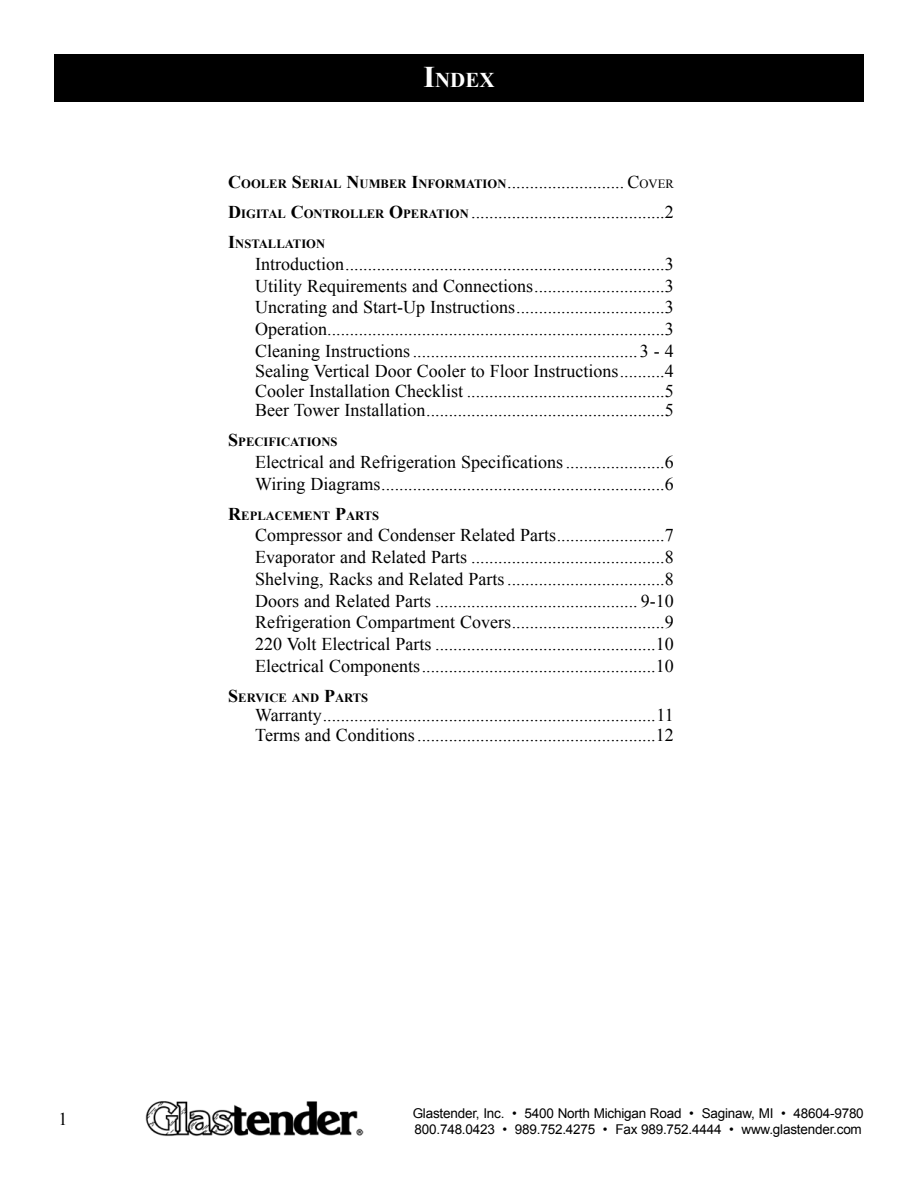
<style>
.page{position:relative;width:918px;height:1188px;background:#fff}
.page>*{position:absolute;margin:0;border:0;box-sizing:border-box;transform-origin:0 0}
.t1{font:700 21px "Times New Roman";color:#fff}
.t2{font:18px/21.8px "Times New Roman";color:#000;text-align:justify}
.t3{font:18px/30px "Times New Roman";color:#000}
.t4{font:13.5px/16.2px "Arial";letter-spacing:-.015em;color:#000}
.t5{font:700 12.6px "Times New Roman";color:#000}
.s1{font-size:30px}
.s2{font-weight:700}
.s3{font-weight:700;font-size:12.6px}
.s4{font-size:12.6px}
.s5{font-size:18px}
</style>
<div class="page">
<img style="left:146px;top:1101px;width:217px;height:35px">
<div style="left:54px;top:54px;width:810px;height:47px;background:#000"></div>
<p class="t1" style="left:423px;top:66px;width:73px"><span class="s1">I</span>NDEX</p>
<p class="t3" style="left:228px;top:167px;width:447px"><span class="s2">C</span><span class="s3">OOLER</span> <span class="s2">S</span><span class="s3">ERIAL</span> <span class="s2">N</span><span class="s3">UMBER</span> <span class="s2">I</span><span class="s3">NFORMATION</span>.......................... C<span class="s4">OVER<br></span><span class="s2">D</span><span class="s3">IGITAL</span> <span class="s2">C</span><span class="s3">ONTROLLER</span> <span class="s2">O</span><span class="s3">PERATION</span> ...........................................2</p>
<p class="t5" style="left:228px;top:235px;width:98px"><span class="s5">I</span>NSTALLATION</p>
<p class="t2" style="left:255px;top:253px;width:420px">Introduction.......................................................................3<br>Utility Requirements and Connections.............................3<br>Uncrating and Start-Up Instructions.................................3<br>Operation...........................................................................3<br>Cleaning Instructions..................................................3 - 4</p>
<p class="t2" style="left:255px;top:360px;width:420px;line-height:20px">Sealing Vertical Door Cooler to Floor Instructions..........4<br>Cooler Installation Checklist ............................................5<br>Beer Tower Installation.....................................................5</p>
<p class="t5" style="left:228px;top:433px;width:102px"><span class="s5">S</span>PECIFICATIONS</p>
<p class="t2" style="left:255px;top:451px;width:420px">Electrical and Refrigeration Specifications......................6<br>Wiring Diagrams...............................................................6</p>
<p class="t5" style="left:228px;top:507px;width:151px"><span class="s5">R</span>EPLACEMENT <span class="s5">P</span>ARTS</p>
<p class="t2" style="left:255px;top:524px;width:420px">Compressor and Condenser Related Parts........................7<br>Evaporator and Related Parts ...........................................8<br>Shelving, Racks and Related Parts...................................8<br>Doors and Related Parts ............................................. 9-10<br>Refrigeration Compartment Covers..................................9<br>220 Volt Electrical Parts .................................................10<br>Electrical Components....................................................10</p>
<p class="t5" style="left:228px;top:689px;width:140px"><span class="s5">S</span>ERVICE AND <span class="s5">P</span>ARTS</p>
<p class="t2" style="left:255px;top:705px;width:420px;line-height:20px">Warranty..........................................................................11<br>Terms and Conditions.....................................................12</p>
<p class="t2" style="left:58px;top:1108px;width:10px">1</p>
<p class="t4" style="left:413px;top:1105px;width:453px">Glastender, Inc. • 5400 North Michigan Road • Saginaw, MI • 48604-9780<br>800.748.0423 • 989.752.4275 • Fax 989.752.4444 • www.glastender.com</p>
</div>
